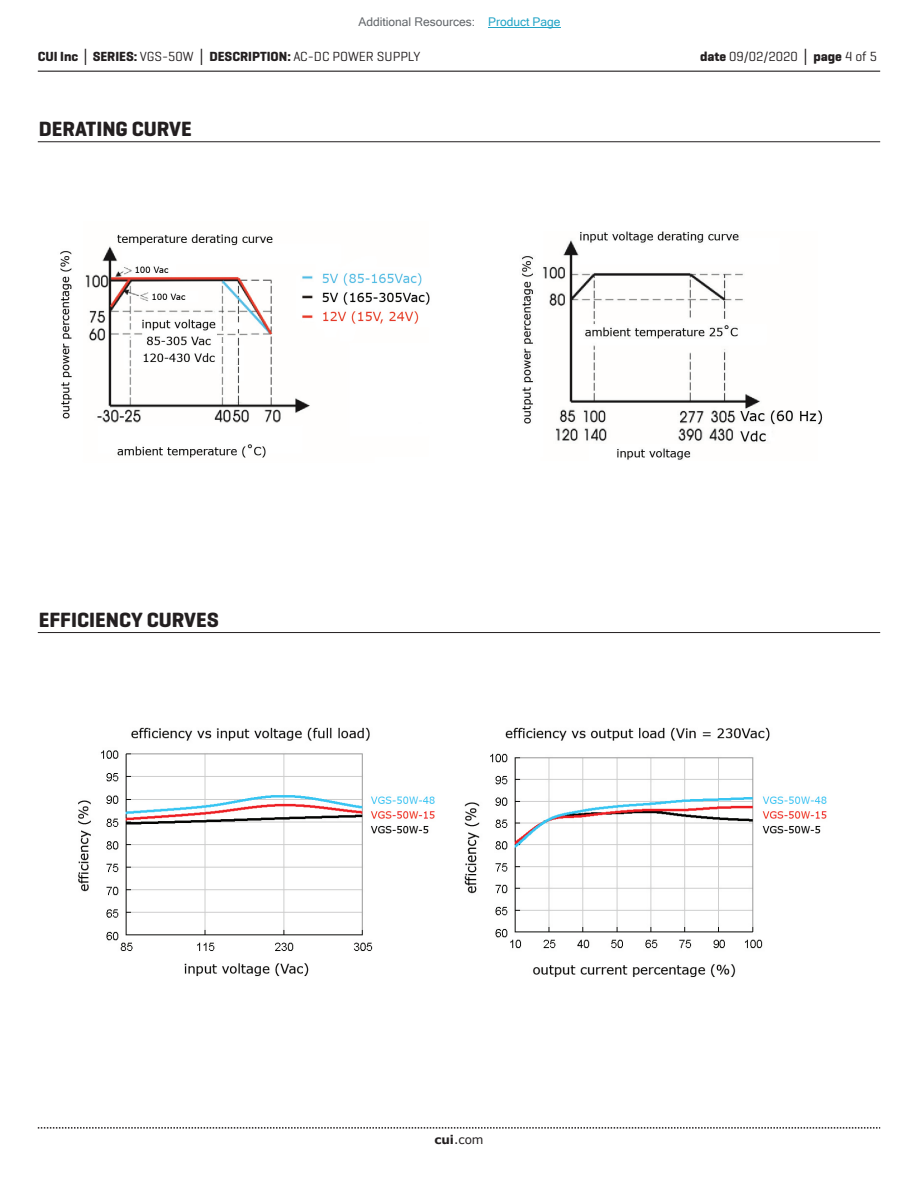
<style>
.page{position:relative;width:918px;height:1188px;background:#fff}
.page>*{position:absolute;margin:0;border:0;box-sizing:border-box;transform-origin:0 0}
.t1{font:700 21px "Geogrotesque";color:#231f20}
.t2{font:700 13.5px "Geogrotesque";color:#231f20}
.t3{font:13.5px "Geogrotesque";color:#231f20}
.t4{font:12px "Microsoft Sans Serif";color:#63676b}
.t5{font:12px "Verdana";color:#231f20}
.s1{color:#23a4c6}
.s2{font-family:"Verdana"}
.s3{font-weight:400}
.s4{font-weight:700}
.s5{font-family:"Verdana";font-weight:700}
</style>
<div class="page">
<hr style="left:38px;top:71px;width:842px;height:1px;background:#231f20">
<svg style="left:38px;top:1127px;width:842px;height:2px"></svg>
<hr style="left:38px;top:141px;width:842px;height:1px;background:#231f20">
<img style="left:60px;top:234px;width:370px;height:224px">
<img style="left:522px;top:231px;width:301px;height:229px">
<hr style="left:38px;top:632px;width:842px;height:1px;background:#231f20">
<img style="left:78px;top:727px;width:749px;height:250px">
<hr style="left:488px;top:27px;width:73px;height:1px;background:#23a4c6">
<p class="t4" style="left:358px;top:15px;width:204px">Additional Resources: <span class="s1">Product Page</span></p>
<p class="t2" style="left:38px;top:48px;width:384px">CUI Inc <span class="s2">│</span> SERIES: <span class="s3">VGS-50W</span> <span class="s2">│</span> DESCRIPTION: <span class="s3">AC-DC POWER SUPPLY</span></p>
<p class="t3" style="left:700px;top:48px;width:179px"><span class="s4">date</span> 09/02/2020 <span class="s5">│</span> <span class="s4">page</span> 4 of 5</p>
<h1 class="t1" style="left:39px;top:116px;width:154px">DERATING CURVE</h1>
<h1 class="t1" style="left:39px;top:606px;width:181px">EFFICIENCY CURVES</h1>
<p class="t5" style="left:434px;top:1131px;width:51px"><span class="s4">cui</span>.com</p>
</div>
